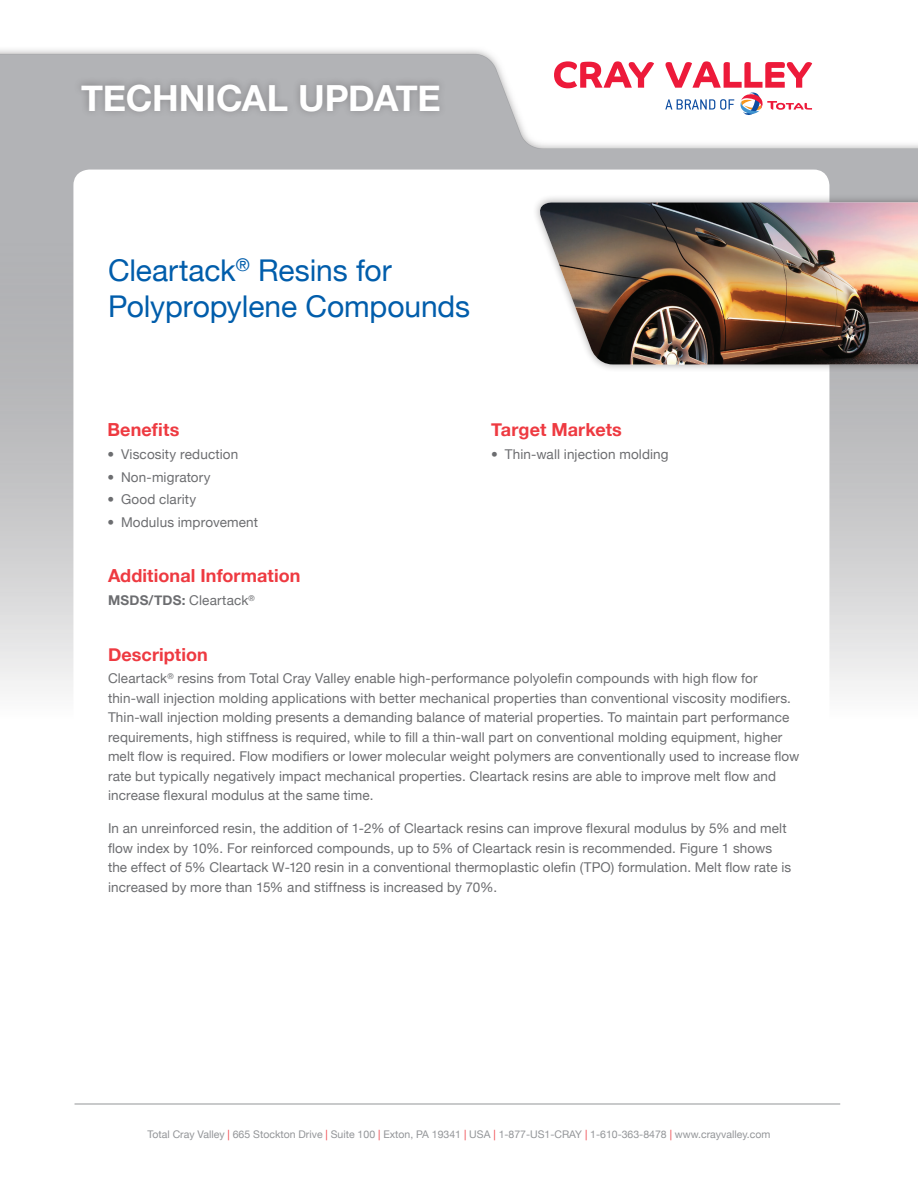
<style>
.page{position:relative;width:918px;height:1188px;background:#fff}
.page>*{position:absolute;margin:0;border:0;box-sizing:border-box;transform-origin:0 0}
.t1{font:700 36px "Helvetica Neue";letter-spacing:-.005em;color:#fff}
.t2{font:30px/36px "Helvetica Neue";letter-spacing:-.005em;color:#015dab}
.t3{font:700 18px "Helvetica Neue";letter-spacing:.005em;color:#ee3a41}
.Body_Copy{font:13.5px/19.5px "Helvetica Neue";letter-spacing:.01em;color:#6c6d70}
.t4{font:700 13.5px "Helvetica Neue";letter-spacing:.015em;color:#6c6d70}
.t5{font:10.5px "Helvetica Neue";color:#939598}
.s1{font-weight:400}
.s2{color:#ee3a41}
</style>
<div class="page">
<hr style="left:75px;top:1104px;width:765px;height:1px;background:#939598">
<div style="left:73px;top:76px;width:374px;height:43px;background:#231f20;opacity:.3"></div>
<svg style="left:554px;top:61px;width:100px;height:27px"></svg>
<svg style="left:665px;top:61px;width:147px;height:54px"></svg>
<div style="left:532px;top:194px;width:386px;height:179px;background:#231f20;opacity:.4"></div>
<img style="left:536px;top:202px;width:382px;height:162px">
<p class="t1" style="left:81px;top:76px;width:361px">TECHNICAL UPDATE</p>
<h2 class="t2" style="left:108px;top:251px;width:364px">Cleartack<sup>®</sup> Resins for<br>Polypropylene Compounds</h2>
<p class="t3" style="left:108px;top:418px;width:73px">Benefits</p>
<p class="Body_Copy" style="left:108px;top:444px;width:132px">• Viscosity reduction</p>
<p class="Body_Copy" style="left:108px;top:467px;width:105px">• Non-migratory</p>
<p class="Body_Copy" style="left:108px;top:490px;width:90px">• Good clarity</p>
<p class="Body_Copy" style="left:108px;top:512px;width:152px">• Modulus improvement</p>
<p class="t3" style="left:108px;top:565px;width:194px">Additional Information</p>
<p class="t4" style="left:108px;top:592px;width:148px">MSDS/TDS: <span class="s1">Cleartack</span><sup>®</sup></p>
<p class="t3" style="left:491px;top:418px;width:132px">Target Markets</p>
<p class="Body_Copy" style="left:491px;top:444px;width:179px">• Thin-wall injection molding</p>
<p class="t3" style="left:108px;top:643px;width:101px">Description</p>
<p class="Body_Copy" style="left:108px;top:669px;width:693px">Cleartack<sup>®</sup> resins from Total Cray Valley enable high-performance polyolefin compounds with high flow for thin-wall injection molding applications with better mechanical properties than conventional viscosity modifiers.<br>Thin-wall injection molding presents a demanding balance of material properties. To maintain part performance requirements, high stiffness is required, while to fill a thin-wall part on conventional molding equipment, higher melt flow is required. Flow modifiers or lower molecular weight polymers are conventionally used to increase flow rate but typically negatively impact mechanical properties. Cleartack resins are able to improve melt flow and increase flexural modulus at the same time.</p>
<p class="Body_Copy" style="left:108px;top:819px;width:685px">In an unreinforced resin, the addition of 1-2% of Cleartack resins can improve flexural modulus by 5% and melt flow index by 10%. For reinforced compounds, up to 5% of Cleartack resin is recommended. Figure 1 shows the effect of 5% Cleartack W-120 resin in a conventional thermoplastic olefin (TPO) formulation. Melt flow rate is increased by more than 15% and stiffness is increased by 70%.</p>
<p class="t5" style="left:148px;top:1128px;width:624px">Total Cray Valley <span class="s2">|</span> 665 Stockton Drive <span class="s2">|</span> Suite 100 <span class="s2">|</span> Exton, PA 19341 <span class="s2">|</span> USA <span class="s2">|</span> 1-877-US1-CRAY <span class="s2">|</span> 1-610-363-8478 <span class="s2">|</span> www.crayvalley.com</p>
</div>
